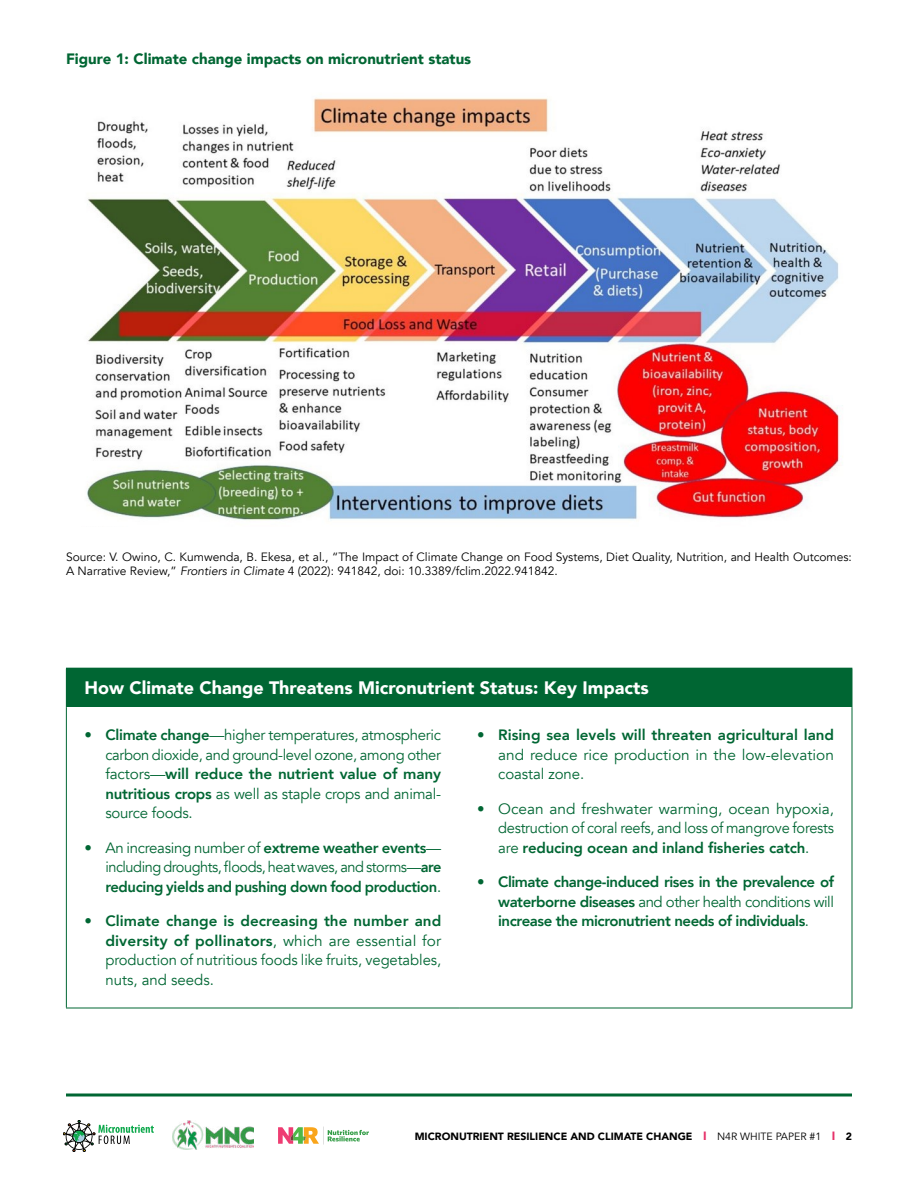
<style>
.page{position:relative;width:918px;height:1188px;background:#fff}
.page>*{position:absolute;margin:0;border:0;box-sizing:border-box;transform-origin:0 0}
.t1{font:900 18px "Avenir";color:#fff}
.t2{font:15px/19.5px "Avenir";letter-spacing:-.015em;color:#063;text-align:justify}
.t3{font:800 15px/19.5px "Avenir";letter-spacing:-.03em;color:#063;text-align:justify}
.t4{font:900 15px "Avenir";color:#063}
.t5{font:12px/14.4px "Avenir";color:#000}
.t6{font:900 10.5px "Avenir";color:#000}
.s1{font-style:italic}
.s2{font-weight:800}
.s3{font-weight:400}
.s4{font-size:12px;color:#e63169}
</style>
<div class="page">
<hr style="left:66px;top:1093px;width:786px;height:3px;background:#063">
<svg style="left:63px;top:1120px;width:91px;height:32px"></svg>
<img style="left:173px;top:1120px;width:80px;height:30px">
<svg style="left:278px;top:1127px;width:91px;height:18px"></svg>
<img style="left:87px;top:98px;width:756px;height:422px">
<div style="left:66px;top:668px;width:786px;height:39px;background:#063"></div>
<hr style="left:852px;top:669px;width:1px;height:38px;background:#063">
<hr style="left:66px;top:707px;width:1px;height:301px;background:#063">
<hr style="left:66px;top:1008px;width:393px;height:1px;background:#063">
<hr style="left:852px;top:707px;width:1px;height:301px;background:#063">
<hr style="left:459px;top:1008px;width:393px;height:1px;background:#063">
<p class="t4" style="left:66px;top:52px;width:407px">Figure 1: Climate change impacts on micronutrient status</p>
<p class="t5" style="left:66px;top:550px;width:787px">Source: V. Owino, C. Kumwenda, B. Ekesa, et al., “The Impact of Climate Change on Food Systems, Diet Quality, Nutrition, and Health Outcomes:<br>A Narrative Review,” <span class="s1">Frontiers in Climate</span> 4 (2022): 941842, doi: 10.3389/fclim.2022.941842.</p>
<p class="t1" style="left:84px;top:680px;width:566px">How Climate Change Threatens Micronutrient Status: Key Impacts</p>
<p class="t2" style="left:105px;top:727px;width:337px;text-indent:-21px">• <span class="s2">Climate change</span>—higher temperatures, atmospheric carbon dioxide, and ground-level ozone, among other factors—<span class="s2">will reduce the nutrient value of many nutritious crops</span> as well as staple crops and animal&shy;source foods.</p>
<p class="t2" style="left:105px;top:839px;width:338px;text-indent:-21px">• An increasing number of <span class="s2">extreme weather events</span>— including droughts, floods, heat waves, and storms—<span class="s2">are reducing yields and pushing down food production</span>.</p>
<p class="t2" style="left:105px;top:913px;width:337px;text-indent:-21px">• <span class="s2">Climate change is decreasing the number and diversity of pollinators</span>, which are essential for production of nutritious foods like fruits, vegetables, nuts, and seeds.</p>
<p class="t2" style="left:498px;top:727px;width:338px;text-indent:-21px">• <span class="s2">Rising sea levels will threaten agricultural land </span>and reduce rice production in the low-elevation coastal zone.</p>
<p class="t2" style="left:498px;top:800px;width:337px;text-indent:-21px">• Ocean and freshwater warming, ocean hypoxia, destruction of coral reefs, and loss of mangrove forests are <span class="s2">reducing ocean and inland fisheries catch</span>.</p>
<p class="t3" style="left:498px;top:873px;width:337px;text-indent:-21px"><span class="s3">•</span> Climate change-induced rises in the prevalence of waterborne diseases <span class="s3">and other health conditions will </span>increase the micronutrient needs of individuals<span class="s3">.</span></p>
<p class="t6" style="left:415px;top:1132px;width:439px">MICRONUTRIENT RESILIENCE AND CLIMATE CHANGE <span class="s4">Ⅰ</span> <span class="s3">N4R WHITE PAPER #1</span> <span class="s4">Ⅰ</span> 2</p>
</div>
